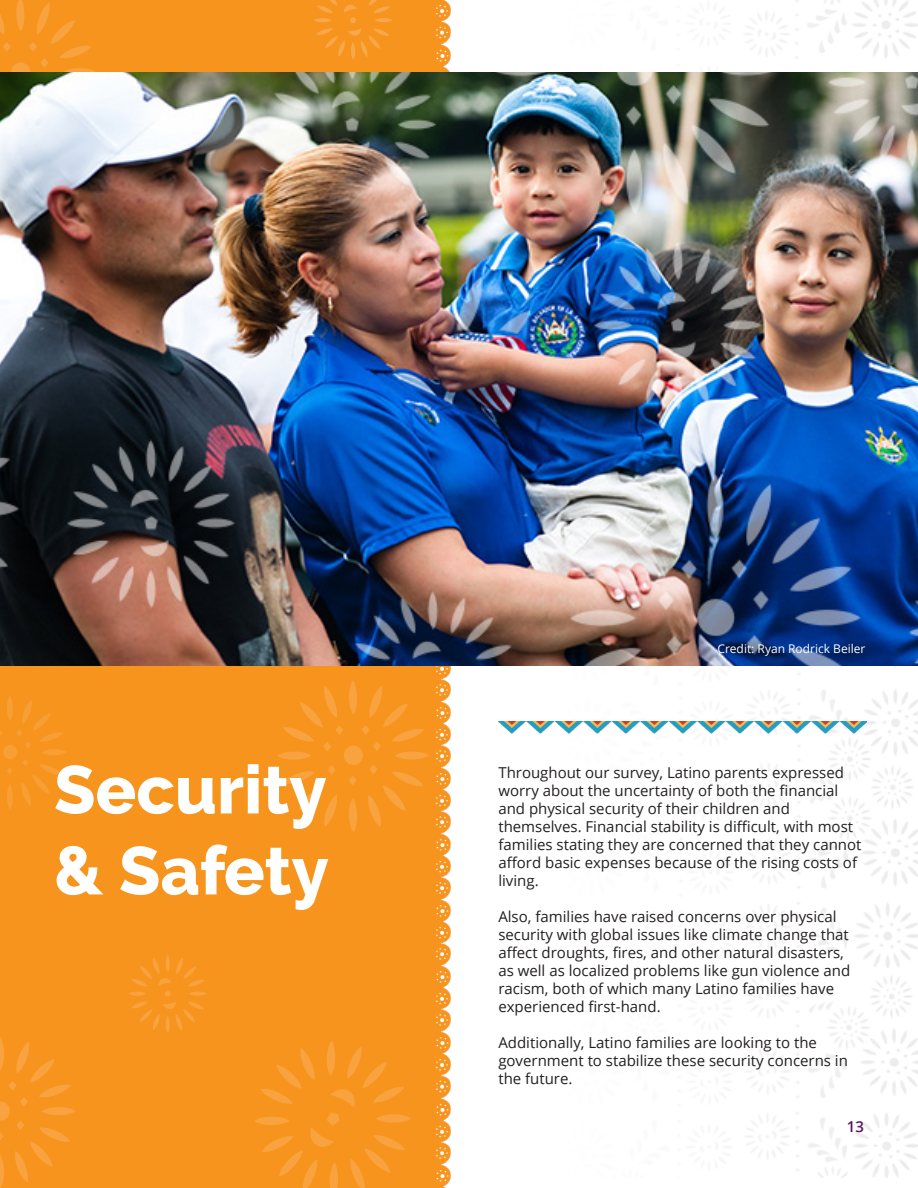
<style>
.page{position:relative;width:918px;height:1188px;background:#fff}
.page>*{position:absolute;margin:0;border:0;box-sizing:border-box;transform-origin:0 0}
.t1{font:800 67.5px/81px "Raleway";color:#fff}
.t2{font:15px/18px "Open Sans";color:#231f20}
.t3{font:600 15px "Open Sans";color:#60155e}
.t4{font:12px "Open Sans";color:#fff}
</style>
<div class="page">
<img style="left:567px;top:0;width:351px;height:967px">
<svg style="left:784px;top:951px;width:91px;height:46px"></svg>
<div style="left:0;top:0;width:441px;height:1188px;background:#f7941e"></div>
<svg style="left:277px;top:681px;width:152px;height:151px"></svg>
<svg style="left:0;top:0;width:96px;height:73px"></svg>
<svg style="left:0;top:1037px;width:76px;height:151px"></svg>
<img style="left:429px;top:0;width:24px;height:73px">
<img style="left:436px;top:666px;width:15px;height:522px">
<img style="left:0;top:73px;width:918px;height:593px">
<img style="left:498px;top:721px;width:368px;height:14px">
<svg style="left:255px;top:1041px;width:156px;height:147px"></svg>
<svg style="left:129px;top:955px;width:78px;height:78px"></svg>
<svg style="left:314px;top:0;width:78px;height:60px"></svg>
<svg style="left:0;top:696px;width:67px;height:113px"></svg>
<p class="t4" style="left:717px;top:640px;width:150px">Credit: Ryan Rodrick Beiler</p>
<h1 class="t1" style="left:54px;top:750px;width:276px">Security &amp; Safety</h1>
<p class="t2" style="left:498px;top:763px;width:365px">Throughout our survey, Latino parents expressed worry about the uncertainty of both the financial and physical security of their children and themselves. Financial stability is difficult, with most families stating they are concerned that they cannot afford basic expenses because of the rising costs of living.</p>
<p class="t2" style="left:498px;top:907px;width:353px">Also, families have raised concerns over physical security with global issues like climate change that affect droughts, fires, and other natural disasters, as well as localized problems like gun violence and racism, both of which many Latino families have experienced first-hand.</p>
<p class="t2" style="left:498px;top:1033px;width:351px">Additionally, Latino families are looking to the government to stabilize these security concerns in the future.</p>
<p class="t3" style="left:847px;top:1116px;width:19px">13</p>
</div>
